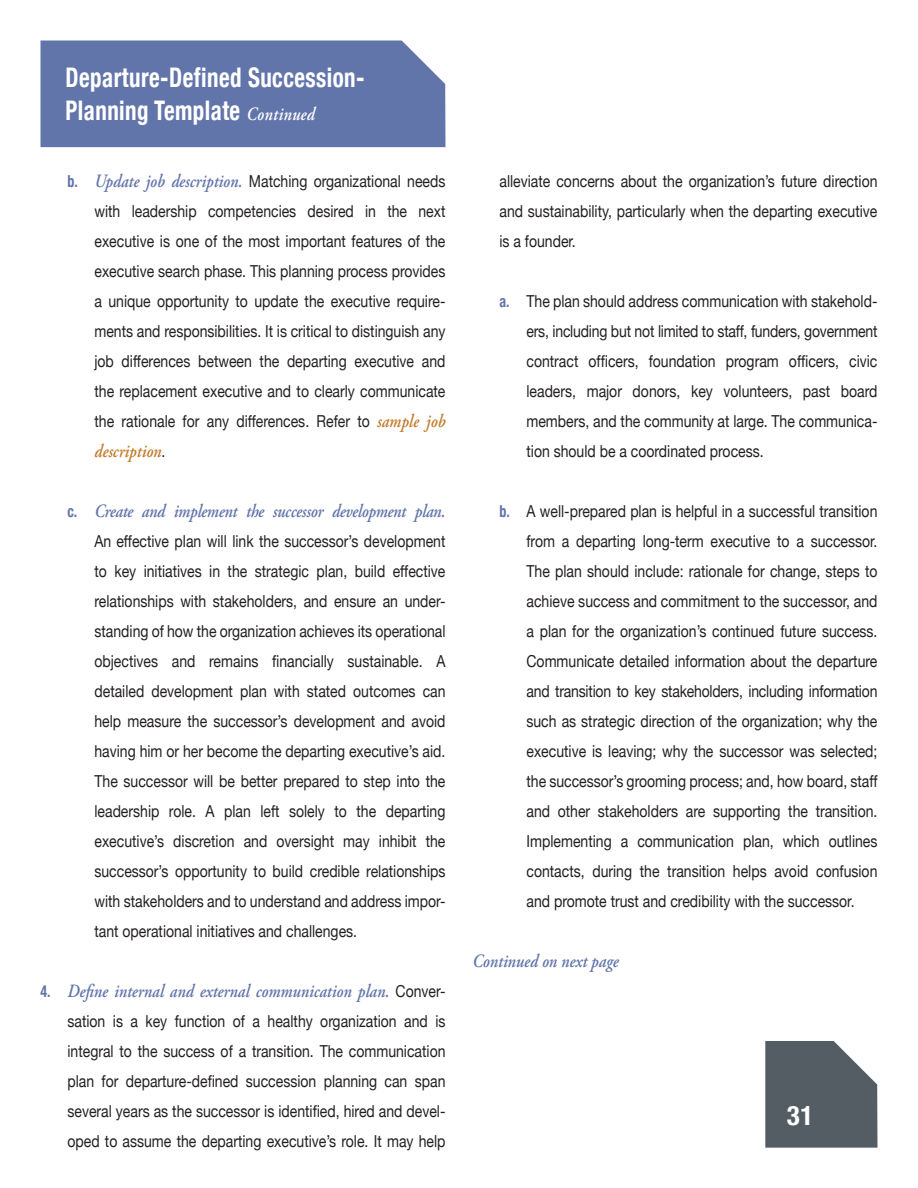
<style>
.page{position:relative;width:918px;height:1188px;background:#fff}
.page>*{position:absolute;margin:0;border:0;box-sizing:border-box;transform-origin:0 0}
.t1{font:700 condensed 27px/32.4px "Helvetica Neue";letter-spacing:.02em;color:#fff;scale:.85 1}
.t2{font:700 condensed 27px "Helvetica Neue";letter-spacing:.02em;color:#fff}
.t3{font:italic 600 18.75px "Adobe Garamond Pro";color:#6275ab;scale:.85 1}
.t4{font:italic 600 18.75px "Adobe Garamond Pro";color:#c37b2e;scale:.85 1}
.t5{font:16.5px/30px "Helvetica Neue";color:#231f20;text-align:justify;scale:.85 1}
.s1{font-family:"Adobe Garamond Pro";font-weight:600;font-style:italic;font-stretch:normal;font-size:18.75px}
.s2{font-weight:700;font-stretch:condensed;color:#6275ab}
.s3{font-family:"Adobe Garamond Pro";font-weight:600;font-style:italic;font-size:18.75px;color:#6275ab}
.s4{font-family:"Adobe Garamond Pro";font-weight:600;font-style:italic;font-size:18.75px;color:#c37b2e}
.s5{font-family:"Helvetica Neue";font-weight:400;font-style:normal;font-size:16.5px;color:#231f20}
.s6{font-family:"Helvetica Neue";font-weight:700;font-style:normal;font-stretch:condensed;font-size:16.5px}
</style>
<div class="page">
<svg style="left:765px;top:1041px;width:113px;height:107px;background:#646b72"></svg>
<div style="left:40px;top:40px;width:406px;height:107px;background:#6275ab"></div>
<p class="t1" style="left:66px;top:61px;width:353px">Departure-Defined Succession-<br>Planning Template <span class="s1">Continued</span></p>
<p class="t5" style="left:94px;top:166px;width:414px;text-indent:-27px"><span class="s2">b.</span> <span class="s3">Update job description.</span> Matching organizational needs with leadership competencies desired in the next executive is one of the most important features of the executive search phase. This planning process provides a unique opportunity to update the executive require&shy;ments and responsibilities. It is critical to distinguish any job differences between the departing executive and the replacement executive and to clearly communicate the rationale for any differences. Refer to <span class="s4">sample job</span></p>
<p class="t4" style="left:94px;top:440px;width:85px">description<span class="s5">.</span></p>
<p class="t3" style="left:68px;top:500px;width:446px"><span class="s6">c.</span> Create and implement the successor development plan.</p>
<p class="t5" style="left:94px;top:526px;width:414px">An effective plan will link the successor’s development to key initiatives in the strategic plan, build effective relationships with stakeholders, and ensure an under&shy;standing of how the organization achieves its operational objectives and remains financially sustainable. A detailed development plan with stated outcomes can help measure the successor’s development and avoid having him or her become the departing executive’s aid.<br>The successor will be better prepared to step into the leadership role. A plan left solely to the departing executive’s discretion and oversight may inhibit the successor’s opportunity to build credible relationships with stakeholders and to understand and address impor&shy;tant operational initiatives and challenges.</p>
<p class="t3" style="left:40px;top:980px;width:478px"><span class="s6">4.</span> Define internal and external communication plan. <span class="s5">Conver-</span></p>
<p class="t5" style="left:67px;top:1006px;width:446px">sation is a key function of a healthy organization and is integral to the success of a transition. The communication plan for departure-defined succession planning can span several years as the successor is identified, hired and devel&shy;oped to assume the departing executive’s role. It may help</p>
<p class="t5" style="left:499px;top:166px;width:446px">alleviate concerns about the organization’s future direction and sustainability, particularly when the departing executive is a founder.</p>
<p class="t5" style="left:526px;top:286px;width:414px;text-indent:-27px"><span class="s2">a.</span> The plan should address communication with stakehold&shy;ers, including but not limited to staff, funders, government contract officers, foundation program officers, civic leaders, major donors, key volunteers, past board members, and the community at large. The communica&shy;tion should be a coordinated process.</p>
<p class="t5" style="left:526px;top:496px;width:414px;text-indent:-27px"><span class="s2">b.</span> A well-prepared plan is helpful in a successful transition from a departing long-term executive to a successor.<br>The plan should include: rationale for change, steps to achieve success and commitment to the successor, and a plan for the organization’s continued future success.<br>Communicate detailed information about the departure and transition to key stakeholders, including information such as strategic direction of the organization; why the executive is leaving; why the successor was selected; the successor’s grooming process; and, how board, staff and other stakeholders are supporting the transition.<br>Implementing a communication plan, which outlines contacts, during the transition helps avoid confusion and promote trust and credibility with the successor.</p>
<p class="t3" style="left:473px;top:950px;width:173px">Continued on next page</p>
<p class="t2" style="left:787px;top:1099px;width:28px">31</p>
</div>
